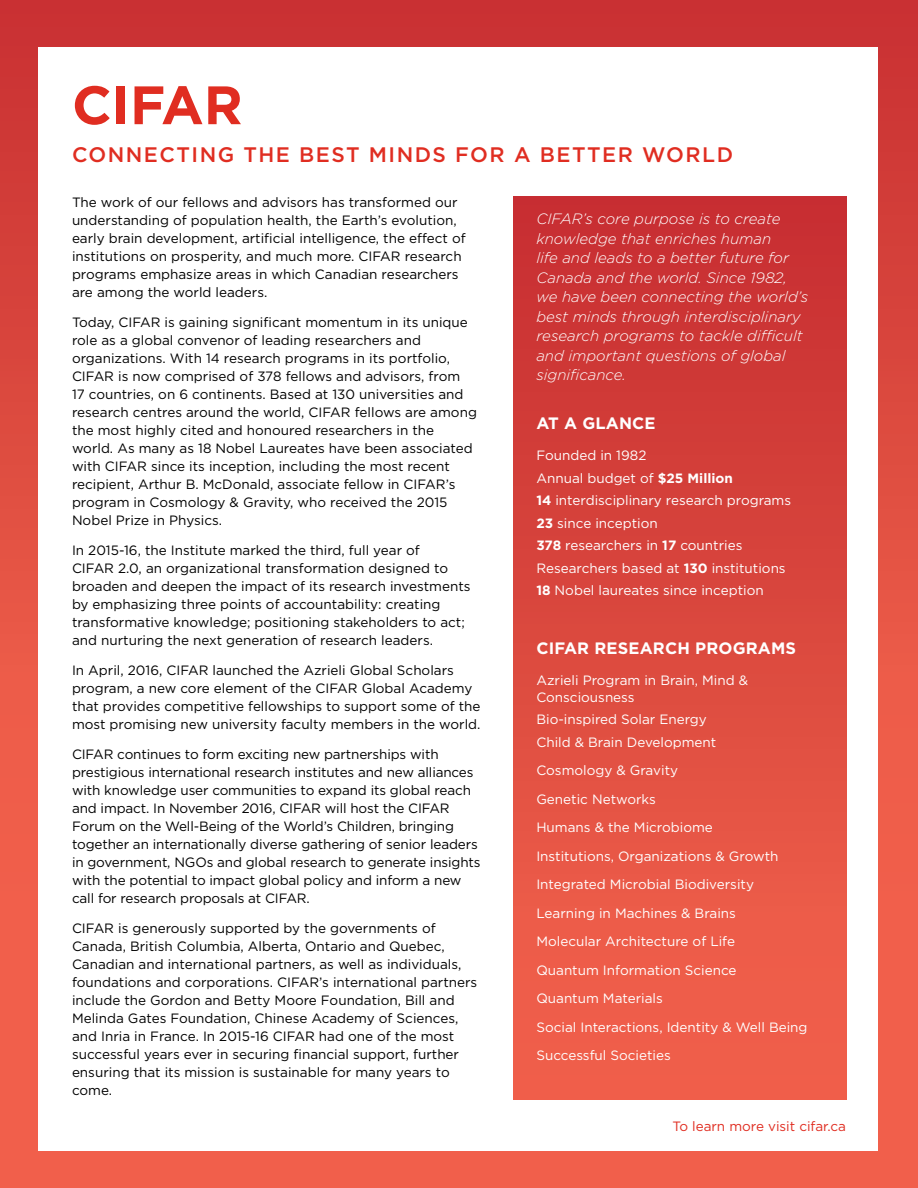
<style>
.page{position:relative;width:918px;height:1188px;background:#fff}
.page>*{position:absolute;margin:0;border:0;box-sizing:border-box;transform-origin:0 0}
.t1{font:700 54px "Gotham";color:#e02d21}
.t2{font:500 21px "Gotham";letter-spacing:.07em;color:#e02d21}
.t3{font:700 16.5px "Gotham";letter-spacing:.01em;color:#fff}
.t4{font:italic 300 15px/19.5px "Gotham";color:#fff}
.t5{font:13.5px/18px "Gotham";color:#000}
.t6{font:13.5px/28.5px "Gotham";color:#fff}
.t7{font:13.5px "Gotham";color:#e02d21}
.s1{font-weight:700}
</style>
<div class="page">
<div style="left:0;top:0;width:918px;height:1188px;background:linear-gradient(to bottom,#cc3635,#fa6a51)"></div>
<div style="left:38px;top:47px;width:840px;height:1104px;background:#fff"></div>
<div style="left:513px;top:197px;width:333px;height:903px;background:linear-gradient(to bottom,#c62e31,#f3644d)"></div>
<h1 class="t1" style="left:72px;top:69px;width:172px">CIFAR</h1>
<h2 class="t2" style="left:72px;top:141px;width:663px">CONNECTING THE BEST MINDS FOR A BETTER WORLD</h2>
<p class="t5" style="left:72px;top:193px;width:395px">The work of our fellows and advisors has transformed our understanding of population health, the Earth’s evolution, early brain development, artificial intelligence, the effect of institutions on prosperity, and much more. CIFAR research programs emphasize areas in which Canadian researchers are among the world leaders.</p>
<p class="t5" style="left:72px;top:313px;width:406px">Today, CIFAR is gaining significant momentum in its unique role as a global convenor of leading researchers and organizations. With 14 research programs in its portfolio, CIFAR is now comprised of 378 fellows and advisors, from<br>17 countries, on 6 continents. Based at 130 universities and research centres around the world, CIFAR fellows are among the most highly cited and honoured researchers in the world. As many as 18 Nobel Laureates have been associated with CIFAR since its inception, including the most recent recipient, Arthur B. McDonald, associate fellow in CIFAR’s program in Cosmology &amp; Gravity, who received the 2015<br>Nobel Prize in Physics.</p>
<p class="t5" style="left:72px;top:541px;width:400px">In 2015-16, the Institute marked the third, full year of<br>CIFAR 2.0, an organizational transformation designed to broaden and deepen the impact of its research investments by emphasizing three points of accountability: creating transformative knowledge; positioning stakeholders to act; and nurturing the next generation of research leaders.</p>
<p class="t5" style="left:72px;top:661px;width:410px">In April, 2016, CIFAR launched the Azrieli Global Scholars program, a new core element of the CIFAR Global Academy that provides competitive fellowships to support some of the most promising new university faculty members in the world.</p>
<p class="t5" style="left:72px;top:745px;width:410px">CIFAR continues to form exciting new partnerships with prestigious international research institutes and new alliances with knowledge user communities to expand its global reach and impact. In November 2016, CIFAR will host the CIFAR Forum on the Well-Being of the World’s Children, bringing together an internationally diverse gathering of senior leaders in government, NGOs and global research to generate insights with the potential to impact global policy and inform a new call for research proposals at CIFAR.</p>
<p class="t5" style="left:72px;top:919px;width:407px">CIFAR is generously supported by the governments of Canada, British Columbia, Alberta, Ontario and Quebec, Canadian and international partners, as well as individuals, foundations and corporations. CIFAR’s international partners include the Gordon and Betty Moore Foundation, Bill and Melinda Gates Foundation, Chinese Academy of Sciences, and Inria in France. In 2015-16 CIFAR had one of the most successful years ever in securing financial support, further ensuring that its mission is sustainable for many years to come.</p>
<p class="t4" style="left:536px;top:209px;width:273px">CIFAR’s core purpose is to create knowledge that enriches human<br>life and leads to a better future for<br>Canada and the world. Since 1982, we have been connecting the world’s best minds through interdisciplinary research programs to tackle difficult and important questions of global significance.</p>
<p class="t3" style="left:536px;top:412px;width:121px">AT A GLANCE</p>
<p class="t6" style="left:536px;top:444px;width:256px;line-height:22.5px">Founded in 1982<br>Annual budget of <span class="s1">$25 Million<br>14</span> interdisciplinary research programs<br><span class="s1">23</span> since inception<br><span class="s1">378</span> researchers in <span class="s1">17</span> countries<br>Researchers based at <span class="s1">130</span> institutions<br><span class="s1">18</span> Nobel laureates since inception</p>
<p class="t3" style="left:536px;top:637px;width:261px">CIFAR RESEARCH PROGRAMS</p>
<p class="t6" style="left:536px;top:672px;width:213px;line-height:16.5px">Azrieli Program in Brain, Mind &amp;<br>Consciousness</p>
<p class="t6" style="left:536px;top:708px;width:182px;line-height:22.5px">Bio-inspired Solar Energy<br>Child &amp; Brain Development</p>
<p class="t6" style="left:536px;top:756px;width:273px">Cosmology &amp; Gravity<br>Genetic Networks<br>Humans &amp; the Microbiome<br>Institutions, Organizations &amp; Growth<br>Integrated Microbial Biodiversity<br>Learning in Machines &amp; Brains<br>Molecular Architecture of Life<br>Quantum Information Science<br>Quantum Materials<br>Social Interactions, Identity &amp; Well Being<br>Successful Societies</p>
<p class="t7" style="left:672px;top:1117px;width:175px">To learn more visit cifar.ca</p>
</div>
